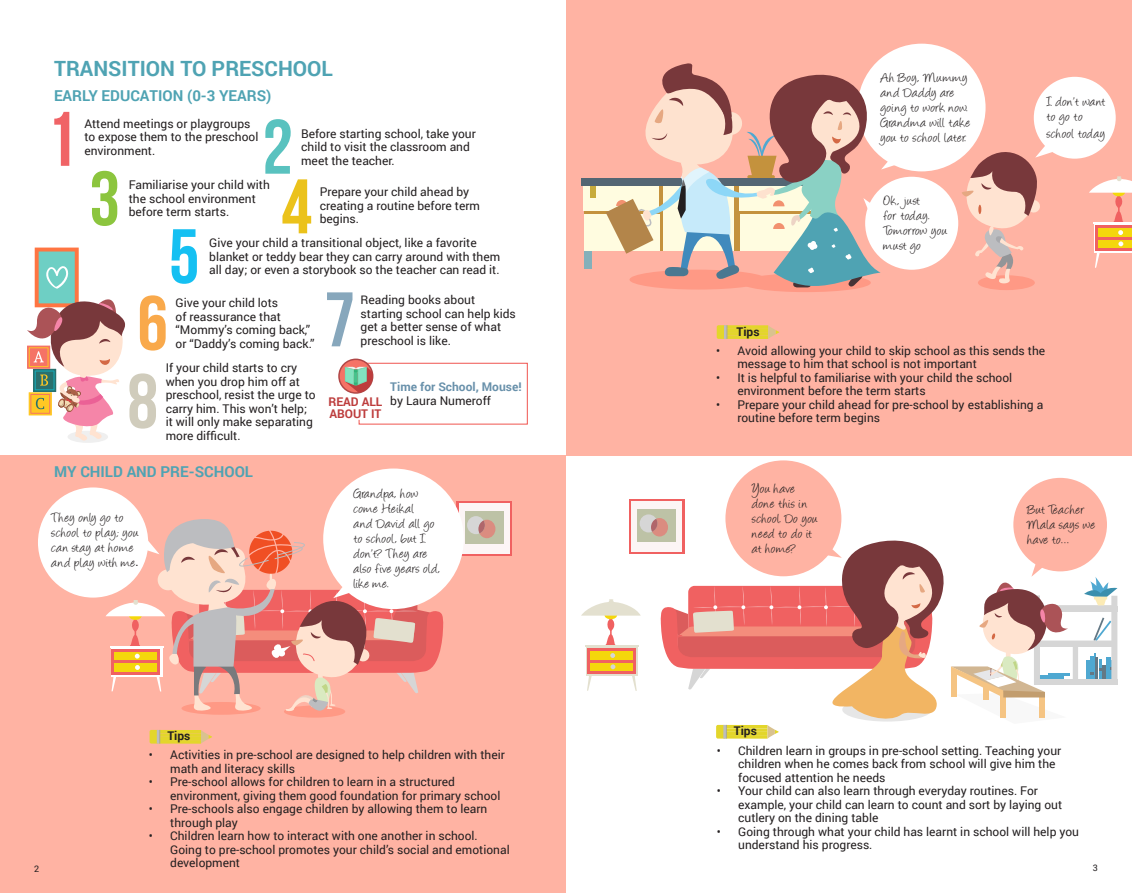
<style>
.page{position:relative;width:1132px;height:893px;background:#fff}
.page>*{position:absolute;margin:0;border:0;box-sizing:border-box;transform-origin:0 0}
.t1{font:77.1px "Bebas Neue";color:#f06366}
.t2{font:77.1px "Bebas Neue";color:#59c2bf}
.t3{font:77.1px "Bebas Neue";color:#f9a94b}
.t4{font:77.1px "Bebas Neue";color:#87a7bc}
.t5{font:77.1px "Bebas Neue";color:#d0ccbc}
.t6{font:77.1px "Bebas Neue";color:#8cc53e}
.t7{font:77.1px "Bebas Neue";color:#ebc21b}
.t8{font:77.1px "Bebas Neue";color:#15c0f2}
.t9{font:700 21px "Roboto";color:#4fa3b3}
.t10{font:15px/15px "Angelina";letter-spacing:.04em;color:#231f20}
.t11{font:700 15px "Roboto";color:#4fa3b3}
.t12{font:12px/13.5px "Roboto";color:#231f20}
.t13{font:700 12px "Roboto";color:#6991ab}
.t14{font:700 12px/12px "Roboto";color:#bd3d3d}
.t15{font:700 12px "Roboto";color:#231f20}
.t16{font:9px "Roboto";color:#231f20}
.s1{font-family:"Roboto";font-size:12px}
</style>
<div class="page">
<div style="left:0;top:455px;width:566px;height:438px;background:#ffb3a3"></div>
<div style="left:566px;top:0;width:565px;height:455px;background:#ffb3a3"></div>
<svg style="left:456px;top:501px;width:56px;height:55px"></svg>
<div style="left:459px;top:503px;width:50px;height:51px;background:#fcf5f5"></div>
<div style="left:465px;top:511px;width:38px;height:32px;background:#bdc2a6"></div>
<div style="left:467px;top:516px;width:17px;height:18px;background:#d6d6d6;border-radius:50%"></div>
<svg style="left:478px;top:520px;width:17px;height:18px"></svg>
<div style="left:323px;top:468px;width:140px;height:141px;background:#fff;border-radius:50%"></div>
<div style="left:38px;top:487px;width:110px;height:111px;background:#fff;border-radius:50%"></div>
<svg style="left:160px;top:740px;width:41px;height:4px"></svg>
<hr style="left:159px;top:737px;width:42px;height:3px;background:#e3d62b">
<svg style="left:160px;top:734px;width:41px;height:3px"></svg>
<svg style="left:160px;top:730px;width:41px;height:4px"></svg>
<div style="left:149px;top:730px;width:10px;height:14px;background:#e3d62b;border-radius:2px"></div>
<svg style="left:201px;top:730px;width:11px;height:14px"></svg>
<svg style="left:157px;top:730px;width:3px;height:14px"></svg>
<div style="left:629px;top:499px;width:55px;height:55px;background:#f06161"></div>
<div style="left:631px;top:501px;width:51px;height:51px;background:#fcf5f5"></div>
<div style="left:637px;top:509px;width:39px;height:33px;background:#bdc2a6"></div>
<div style="left:639px;top:514px;width:18px;height:18px;background:#d6d6d6;border-radius:50%"></div>
<svg style="left:581px;top:599px;width:59px;height:92px"></svg>
<div style="left:1013px;top:478px;width:93px;height:93px;background:#ffb3a3;border-radius:50%"></div>
<div style="left:725px;top:460px;width:116px;height:116px;background:#ffb3a3;border-radius:50%"></div>
<div style="left:583px;top:251px;width:8px;height:18px;background:#85b0ba"></div>
<div style="left:584px;top:214px;width:75px;height:37px;background:#fffce0"></div>
<div style="left:583px;top:186px;width:75px;height:25px;background:#fffce0"></div>
<div style="left:590px;top:186px;width:5px;height:11px;background:#c7ab3b"></div>
<div style="left:580px;top:178px;width:238px;height:8px;background:#546673"></div>
<svg style="left:1094px;top:224px;width:37px;height:29px"></svg>
<div style="left:1095px;top:226px;width:36px;height:25px;background:#f4d70c"></div>
<hr style="left:1094px;top:226px;width:2px;height:25px;background:#f06161">
<svg style="left:1118px;top:230px;width:4px;height:5px"></svg>
<svg style="left:1094px;top:252px;width:5px;height:16px"></svg>
<svg style="left:1118px;top:241px;width:4px;height:5px"></svg>
<hr style="left:1095px;top:226px;width:36px;height:2px;background:#f06161">
<hr style="left:1095px;top:237px;width:36px;height:2px;background:#f06161">
<hr style="left:1095px;top:248px;width:36px;height:3px;background:#f06161">
<hr style="left:1092px;top:222px;width:39px;height:2px;background:#fff">
<svg style="left:1089px;top:176px;width:42px;height:47px"></svg>
<div style="left:857px;top:44px;width:128px;height:127px;background:#fff;border-radius:50%"></div>
<div style="left:864px;top:177px;width:93px;height:93px;background:#fff;border-radius:50%"></div>
<div style="left:1033px;top:77px;width:82px;height:82px;background:#fff;border-radius:50%"></div>
<div style="left:977px;top:275px;width:57px;height:15px;background:#ff9985;border-radius:50%"></div>
<svg style="left:727px;top:335px;width:40px;height:4px"></svg>
<hr style="left:726px;top:332px;width:41px;height:3px;background:#e3d62b">
<hr style="left:726px;top:329px;width:42px;height:3px;background:#e3d62b">
<svg style="left:727px;top:325px;width:40px;height:4px"></svg>
<div style="left:716px;top:325px;width:10px;height:14px;background:#e3d62b;border-radius:2px"></div>
<hr style="left:723px;top:325px;width:3px;height:14px;background:#bcbdc0">
<svg style="left:767px;top:325px;width:12px;height:14px"></svg>
<svg style="left:726px;top:325px;width:1px;height:14px"></svg>
<svg style="left:650px;top:518px;width:467px;height:221px"></svg>
<div style="left:68px;top:431px;width:40px;height:12px;background:#efefef;border-radius:50%"></div>
<svg style="left:27px;top:248px;width:98px;height:193px"></svg>
<svg style="left:338px;top:359px;width:35px;height:35px"></svg>
<svg style="left:345px;top:362px;width:183px;height:63px"></svg>
<svg style="left:605px;top:57px;width:296px;height:235px"></svg>
<svg style="left:960px;top:138px;width:95px;height:147px"></svg>
<svg style="left:105px;top:519px;width:338px;height:199px"></svg>
<p class="t9" style="left:54px;top:54px;width:280px">TRANSITION TO PRESCHOOL</p>
<p class="t11" style="left:54px;top:85px;width:219px">EARLY EDUCATION (0-3 YEARS)</p>
<p class="t1" style="left:46px;top:97px;width:32px">1</p>
<p class="t12" style="left:84px;top:116px;width:175px">Attend meetings or playgroups to expose them to the preschool</p>
<p class="t2" style="left:262px;top:105px;width:32px">2</p>
<p class="t12" style="left:301px;top:126px;width:176px">Before starting school, take your child to visit the classroom and meet the teacher.</p>
<p class="t12" style="left:84px;top:143px;width:72px">environment.</p>
<p class="t6" style="left:89px;top:156px;width:32px">3</p>
<p class="t7" style="left:281px;top:164px;width:32px">4</p>
<p class="t12" style="left:129px;top:178px;width:143px">Familiarise your child with the school environment before term starts.</p>
<p class="t12" style="left:319px;top:185px;width:162px">Prepare your child ahead by creating a routine before term begins.</p>
<p class="t12" style="left:209px;top:236px;width:292px">Give your child a transitional object, like a favorite blanket or teddy bear they can carry around with them all day; or even a storybook so the teacher can read it.</p>
<p class="t12" style="left:175px;top:296px;width:140px">Give your child lots<br>of reassurance that “Mommy’s coming back,” or “Daddy’s coming back.”</p>
<p class="t12" style="left:360px;top:293px;width:157px">Reading books about starting school can help kids get a better sense of what preschool is like.</p>
<p class="t12" style="left:166px;top:361px;width:151px">If your child starts to cry when you drop him off at preschool, resist the urge to carry him. This won’t help; it will only make separating more difficult.</p>
<p class="t8" style="left:169px;top:214px;width:32px">5</p>
<p class="t3" style="left:137px;top:281px;width:32px">6</p>
<p class="t4" style="left:324px;top:277px;width:32px">7</p>
<p class="t5" style="left:127px;top:359px;width:32px">8</p>
<p class="t13" style="left:390px;top:378px;width:133px">Time for School, Mouse!</p>
<p class="t12" style="left:390px;top:393px;width:102px">by Laura Numeroff</p>
<p class="t14" style="left:328px;top:395px;width:56px">READ ALL<br>ABOUT IT</p>
<p class="t11" style="left:54px;top:461px;width:200px">MY CHILD AND PRE-SCHOOL</p>
<p class="t10" style="left:52px;top:511px;width:88px">They only go to school to play; you can stay at home and play with me<span class="s1">.</span></p>
<p class="t15" style="left:167px;top:728px;width:25px">Tips</p>
<p class="t10" style="left:353px;top:487px;width:88px">Grandpa, how come Heikal<br>and David all go to school, but I don’t? They are also five years old, like me.</p>
<p class="t15" style="left:736px;top:323px;width:25px">Tips</p>
<p class="t10" style="left:880px;top:72px;width:91px">Ah Boy, Mummy and Daddy are going to work now.<br>Grandma will take you to school later.</p>
<p class="t10" style="left:883px;top:195px;width:64px">Ok, just<br>for today.<br>Tomorrow you must go</p>
<p class="t10" style="left:1046px;top:95px;width:60px">I don’t want to go to</p>
<p class="t10" style="left:1046px;top:127px;width:60px">school today</p>
<p class="t12" style="left:737px;top:343px;width:309px;text-indent:-21px">• Avoid allowing your child to skip school as this sends the message to him that school is not important</p>
<p class="t12" style="left:737px;top:370px;width:276px;text-indent:-21px">• It is helpful to familiarise with your child the school environment before the term starts</p>
<p class="t12" style="left:737px;top:397px;width:307px;text-indent:-21px">• Prepare your child ahead for pre-school by establishing a routine before term begins</p>
<p class="t10" style="left:752px;top:483px;width:67px">You have done this in school. Do you need to do it at home?</p>
<p class="t15" style="left:733px;top:723px;width:25px">Tips</p>
<p class="t10" style="left:1027px;top:504px;width:69px">But Teacher<br>Mala says we have to…</p>
<p class="t12" style="left:738px;top:743px;width:324px;text-indent:-21px">• Children learn in groups in pre-school setting. Teaching your children when he comes back from school will give him the focused attention he needs</p>
<p class="t12" style="left:738px;top:784px;width:325px;text-indent:-21px">• Your child can also learn through everyday routines. For example, your child can learn to count and sort by laying out cutlery on the dining table</p>
<p class="t12" style="left:738px;top:824px;width:342px;text-indent:-21px">• Going through what your child has learnt in school will help you understand his progress.</p>
<p class="t12" style="left:170px;top:748px;width:336px;text-indent:-21px">• Activities in pre-school are designed to help children with their math and literacy skills</p>
<p class="t12" style="left:170px;top:775px;width:331px;text-indent:-21px">• Pre-school allows for children to learn in a structured environment, giving them good foundation for primary school</p>
<p class="t12" style="left:170px;top:802px;width:318px;text-indent:-21px">• Pre-schools also engage children by allowing them to learn through play</p>
<p class="t12" style="left:170px;top:829px;width:341px;text-indent:-21px">• Children learn how to interact with one another in school.<br>Going to pre-school promotes your child’s social and emotional development</p>
<p class="t16" style="left:34px;top:862px;width:7px">2</p>
<p class="t16" style="left:1092px;top:861px;width:7px">3</p>
</div>
